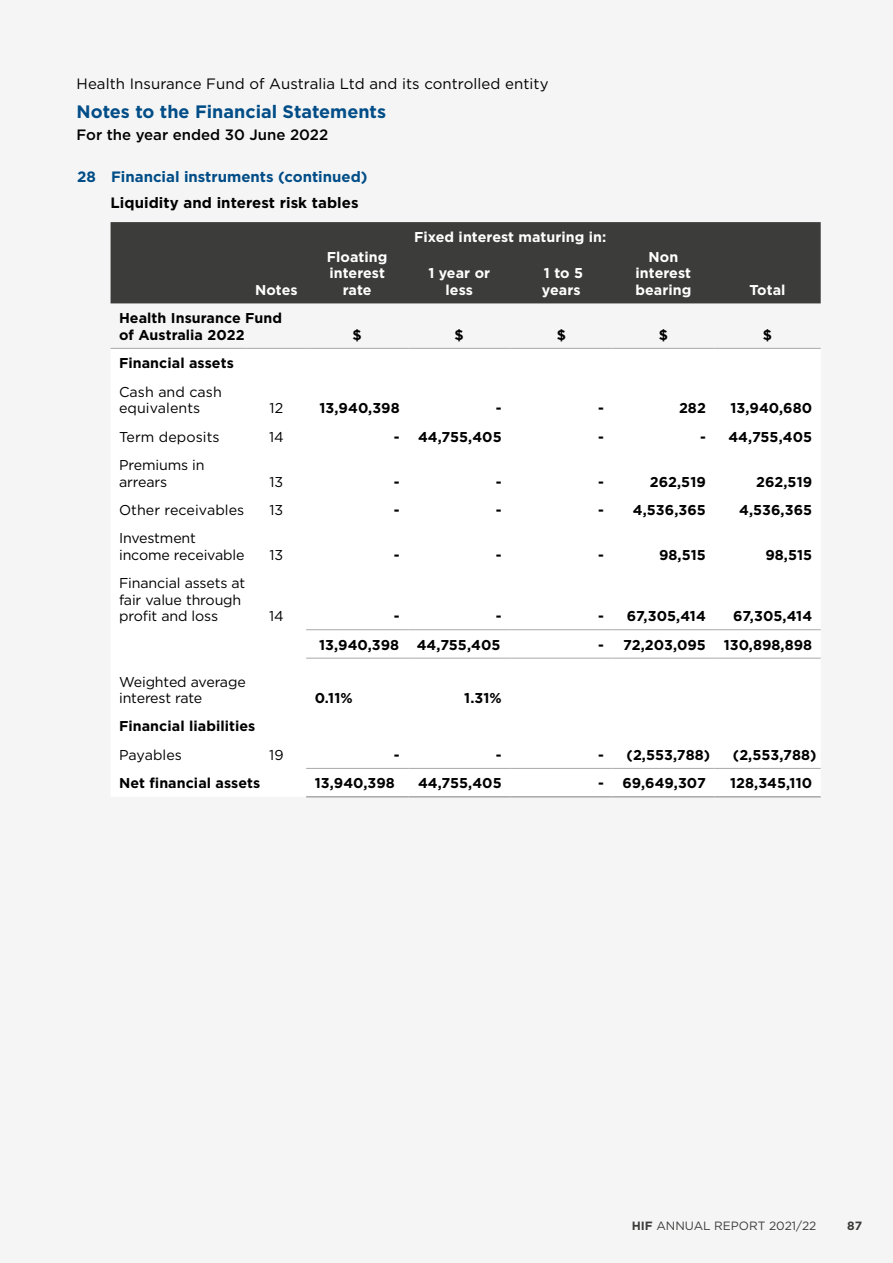
<style>
.page{position:relative;width:893px;height:1263px;background:#f5f5f5}
.page>*{position:absolute;margin:0;border:0;box-sizing:border-box;transform-origin:0 0}
.t1{font:700 18px "Gotham";color:#004d87}
.t2{font:15px "Gotham";letter-spacing:.005em;color:#000}
.Notes_H1{font:700 15px "Gotham";color:#004d87}
.Notes_H2{font:700 15px "Gotham";letter-spacing:.005em;color:#000}
.t3{font:500 15px "Gotham";color:#000}
.Fins_Numbers{font:700 14.25px "Gotham";letter-spacing:.005em;color:#000}
.FINS_P{font:14.25px/16.5px "Gotham";letter-spacing:-.01em;color:#000}
.Fins_P_Bold{font:700 14.25px/16.5px "Gotham";letter-spacing:.005em;color:#fff;text-align:center}
.FINS_P-2{font:700 14.25px/16.5px "Gotham";letter-spacing:.005em;color:#000}
.Fins_P_Bold-2{font:700 14.25px "Gotham";letter-spacing:.005em;color:#000}
.t4{font:12px "Gotham";color:#3c3c3b}
.t5{font:700 12px "Gotham";color:#3c3c3b}
.s1{font-weight:700}
</style>
<div class="page">
<div style="left:111px;top:222px;width:710px;height:81px;background:#3c3c3b"></div>
<hr style="left:306px;top:629px;width:102px;height:1px;background:#a8a8a7">
<hr style="left:408px;top:629px;width:102px;height:1px;background:#a8a8a7">
<hr style="left:510px;top:629px;width:102px;height:1px;background:#a8a8a7">
<hr style="left:612px;top:629px;width:102px;height:1px;background:#a8a8a7">
<hr style="left:714px;top:629px;width:107px;height:1px;background:#a8a8a7">
<hr style="left:306px;top:658px;width:102px;height:1px;background:#a8a8a7">
<hr style="left:408px;top:658px;width:102px;height:1px;background:#a8a8a7">
<hr style="left:510px;top:658px;width:102px;height:1px;background:#a8a8a7">
<hr style="left:612px;top:658px;width:102px;height:1px;background:#a8a8a7">
<hr style="left:714px;top:658px;width:107px;height:1px;background:#a8a8a7">
<hr style="left:306px;top:768px;width:102px;height:1px;background:#a8a8a7">
<hr style="left:408px;top:768px;width:102px;height:1px;background:#a8a8a7">
<hr style="left:510px;top:768px;width:102px;height:1px;background:#a8a8a7">
<hr style="left:612px;top:768px;width:102px;height:1px;background:#a8a8a7">
<hr style="left:714px;top:768px;width:107px;height:1px;background:#a8a8a7">
<hr style="left:111px;top:348px;width:136px;height:1px;background:#a8a8a7">
<hr style="left:247px;top:348px;width:59px;height:1px;background:#a8a8a7">
<hr style="left:306px;top:348px;width:102px;height:1px;background:#a8a8a7">
<hr style="left:408px;top:348px;width:102px;height:1px;background:#a8a8a7">
<hr style="left:510px;top:348px;width:102px;height:1px;background:#a8a8a7">
<hr style="left:612px;top:348px;width:102px;height:1px;background:#a8a8a7">
<hr style="left:714px;top:348px;width:107px;height:1px;background:#a8a8a7">
<hr style="left:306px;top:796px;width:102px;height:1px;background:#a8a8a7">
<hr style="left:408px;top:796px;width:102px;height:1px;background:#a8a8a7">
<hr style="left:510px;top:796px;width:102px;height:1px;background:#a8a8a7">
<hr style="left:612px;top:796px;width:102px;height:1px;background:#a8a8a7">
<hr style="left:714px;top:796px;width:107px;height:1px;background:#a8a8a7">
<p class="t2" style="left:77px;top:74px;width:474px">Health Insurance Fund of Australia Ltd and its controlled entity</p>
<h2 class="t1" style="left:77px;top:100px;width:311px">Notes to the Financial Statements</h2>
<h3 class="t3" style="left:77px;top:125px;width:253px">For the year ended 30 June 2022</h3>
<p class="Notes_H1" style="left:77px;top:167px;width:292px">28 Financial instruments (continued)</p>
<p class="Notes_H2" style="left:111px;top:192px;width:250px">Liquidity and interest risk tables</p>
<p class="Fins_P_Bold" style="left:414px;top:229px;width:194px">Fixed interest maturing in:</p>
<p class="Fins_P_Bold" style="left:255px;top:282px;width:44px">Notes</p>
<p class="Fins_P_Bold" style="left:327px;top:249px;width:62px">Floating interest rate</p>
<p class="Fins_P_Bold" style="left:428px;top:265px;width:63px">1 year or less</p>
<p class="Fins_P_Bold" style="left:542px;top:265px;width:43px;text-align:left">1 to 5 years</p>
<p class="Fins_P_Bold" style="left:635px;top:249px;width:57px">Non interest bearing</p>
<p class="Fins_P_Bold" style="left:749px;top:282px;width:38px">Total</p>
<p class="FINS_P-2" style="left:119px;top:310px;width:165px">Health Insurance Fund of Australia 2022</p>
<p class="FINS_P-2" style="left:353px;top:326px;width:11px">$</p>
<p class="FINS_P-2" style="left:455px;top:326px;width:11px">$</p>
<p class="FINS_P-2" style="left:557px;top:326px;width:11px">$</p>
<p class="FINS_P-2" style="left:659px;top:326px;width:11px">$</p>
<p class="FINS_P-2" style="left:763px;top:326px;width:11px">$</p>
<p class="FINS_P-2" style="left:119px;top:355px;width:116px">Financial assets</p>
<p class="FINS_P" style="left:119px;top:383px;width:104px">Cash and cash equivalents</p>
<p class="FINS_P" style="left:270px;top:400px;width:15px">12</p>
<p class="Fins_Numbers" style="left:319px;top:399px;width:82px">13,940,398</p>
<p class="Fins_Numbers" style="left:496px;top:399px;width:7px">-</p>
<p class="Fins_Numbers" style="left:598px;top:399px;width:7px">-</p>
<p class="Fins_Numbers" style="left:679px;top:399px;width:28px">282</p>
<p class="Fins_Numbers" style="left:730px;top:399px;width:83px">13,940,680</p>
<p class="FINS_P" style="left:119px;top:428px;width:102px">Term deposits</p>
<p class="FINS_P" style="left:269px;top:428px;width:16px">14</p>
<p class="Fins_Numbers" style="left:394px;top:427px;width:7px">-</p>
<p class="Fins_Numbers" style="left:418px;top:427px;width:85px">44,755,405</p>
<p class="Fins_Numbers" style="left:598px;top:427px;width:7px">-</p>
<p class="Fins_Numbers" style="left:700px;top:427px;width:7px">-</p>
<p class="Fins_Numbers" style="left:728px;top:427px;width:85px">44,755,405</p>
<p class="FINS_P" style="left:119px;top:456px;width:87px">Premiums in arrears</p>
<p class="FINS_P" style="left:269px;top:473px;width:15px">13</p>
<p class="Fins_Numbers" style="left:394px;top:472px;width:7px">-</p>
<p class="Fins_Numbers" style="left:496px;top:472px;width:7px">-</p>
<p class="Fins_Numbers" style="left:598px;top:472px;width:7px">-</p>
<p class="Fins_Numbers" style="left:650px;top:472px;width:58px">262,519</p>
<p class="Fins_Numbers" style="left:756px;top:472px;width:58px">262,519</p>
<p class="FINS_P" style="left:119px;top:501px;width:127px">Other receivables</p>
<p class="FINS_P" style="left:269px;top:501px;width:15px">13</p>
<p class="Fins_Numbers" style="left:394px;top:500px;width:7px">-</p>
<p class="Fins_Numbers" style="left:496px;top:500px;width:7px">-</p>
<p class="Fins_Numbers" style="left:598px;top:500px;width:7px">-</p>
<p class="Fins_Numbers" style="left:633px;top:500px;width:74px">4,536,365</p>
<p class="Fins_Numbers" style="left:739px;top:500px;width:74px">4,536,365</p>
<p class="FINS_P" style="left:119px;top:530px;width:127px">Investment income receivable</p>
<p class="FINS_P" style="left:269px;top:546px;width:15px">13</p>
<p class="Fins_Numbers" style="left:394px;top:545px;width:7px">-</p>
<p class="Fins_Numbers" style="left:496px;top:545px;width:7px">-</p>
<p class="Fins_Numbers" style="left:598px;top:545px;width:7px">-</p>
<p class="Fins_Numbers" style="left:659px;top:545px;width:48px">98,515</p>
<p class="Fins_Numbers" style="left:765px;top:545px;width:48px">98,515</p>
<p class="FINS_P" style="left:119px;top:575px;width:128px">Financial assets at fair value through profit and loss</p>
<p class="FINS_P" style="left:119px;top:673px;width:128px">Weighted average interest rate</p>
<p class="FINS_P" style="left:269px;top:608px;width:16px">14</p>
<p class="Fins_Numbers" style="left:394px;top:607px;width:7px">-</p>
<p class="Fins_Numbers" style="left:496px;top:607px;width:7px">-</p>
<p class="Fins_Numbers" style="left:598px;top:607px;width:7px">-</p>
<p class="Fins_Numbers" style="left:627px;top:607px;width:81px">67,305,414</p>
<p class="Fins_Numbers" style="left:733px;top:607px;width:81px">67,305,414</p>
<p class="FINS_P-2" style="left:319px;top:636px;width:82px">13,940,398</p>
<p class="FINS_P-2" style="left:417px;top:636px;width:85px">44,755,405</p>
<p class="Fins_Numbers" style="left:598px;top:635px;width:7px">-</p>
<p class="Fins_Numbers" style="left:623px;top:635px;width:84px">72,203,095</p>
<p class="Fins_Numbers" style="left:724px;top:635px;width:90px">130,898,898</p>
<p class="FINS_P-2" style="left:315px;top:690px;width:40px">0.11%</p>
<p class="Fins_Numbers" style="left:464px;top:688px;width:39px">1.31%</p>
<p class="Fins_P_Bold-2" style="left:119px;top:717px;width:138px">Financial liabilities</p>
<p class="FINS_P" style="left:119px;top:746px;width:64px">Payables</p>
<p class="FINS_P" style="left:269px;top:746px;width:16px">19</p>
<p class="Fins_Numbers" style="left:394px;top:745px;width:7px">-</p>
<p class="Fins_Numbers" style="left:496px;top:745px;width:7px">-</p>
<p class="Fins_Numbers" style="left:598px;top:745px;width:7px">-</p>
<p class="Fins_Numbers" style="left:627px;top:745px;width:85px">(2,553,788)</p>
<p class="Fins_Numbers" style="left:733px;top:745px;width:85px">(2,553,788)</p>
<p class="Fins_P_Bold-2" style="left:119px;top:774px;width:143px">Net financial assets</p>
<p class="FINS_P-2" style="left:315px;top:775px;width:82px">13,940,398</p>
<p class="Fins_Numbers" style="left:418px;top:774px;width:85px">44,755,405</p>
<p class="Fins_Numbers" style="left:598px;top:774px;width:7px">-</p>
<p class="Fins_Numbers" style="left:622px;top:774px;width:85px">69,649,307</p>
<p class="Fins_Numbers" style="left:730px;top:774px;width:84px">128,345,110</p>
<p class="t4" style="left:632px;top:1217px;width:186px"><span class="s1">HIF</span> ANNUAL REPORT 2021/22</p>
<p class="t5" style="left:847px;top:1217px;width:16px">87</p>
</div>
